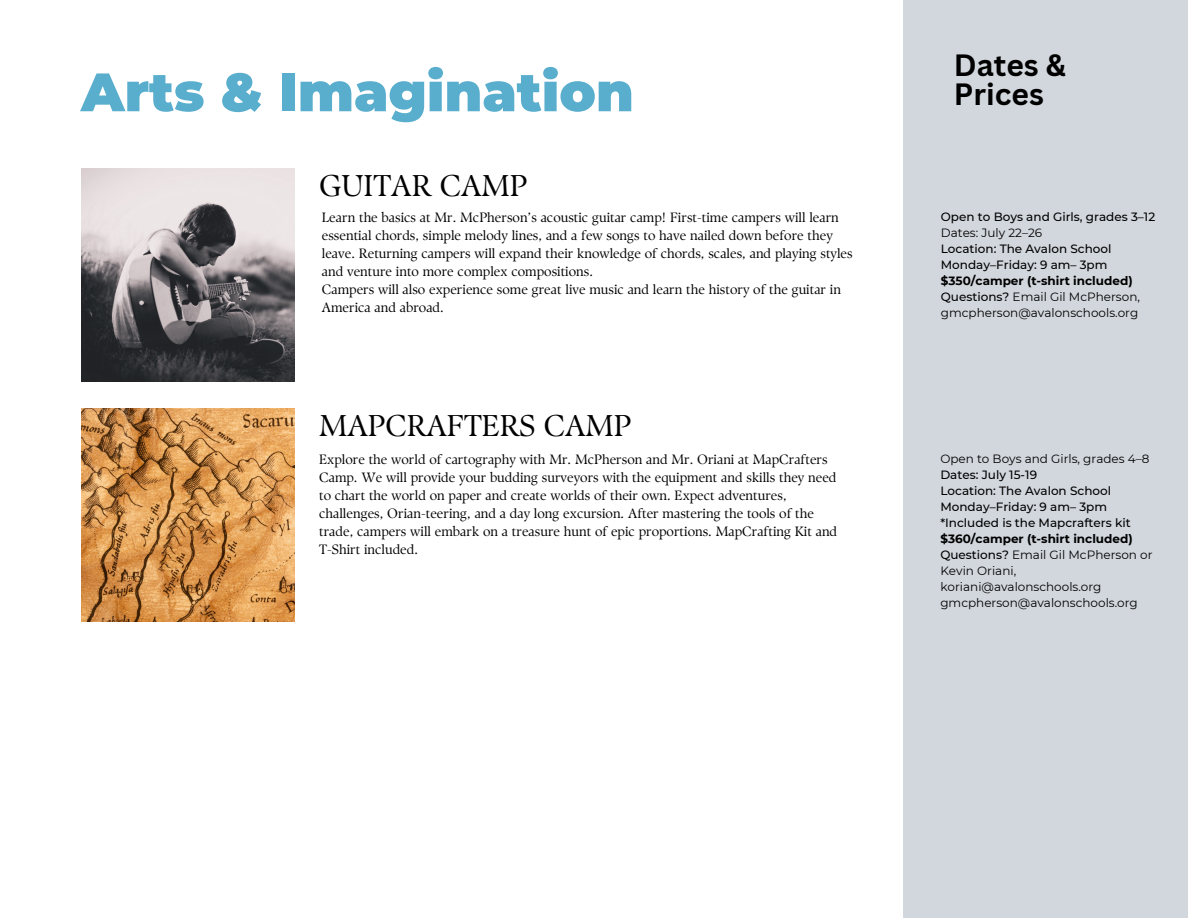
<style>
.page{position:relative;width:1188px;height:918px;background:#fff}
.page>*{position:absolute;margin:0;border:0;box-sizing:border-box;transform-origin:0 0}
.t1{font:900 54px "Montserrat";color:#59aecd}
.t2{font:30px "TY Serif D";color:#000}
.t3{font:700 30px/29.2px "Canva Sans";color:#000}
.t4{font:13.5px/18px "TY Serif D";color:#000}
.t5{font:12px/16px "Montserrat";color:#000}
.t6{font:500 12px/16px "Montserrat";color:#000}
.s1{font-weight:700}
.s2{font-weight:500}
</style>
<div class="page">
<div style="left:904px;top:0;width:284px;height:918px;background:#d2d7dd"></div>
<img style="left:81px;top:169px;width:213px;height:213px">
<img style="left:81px;top:408px;width:213px;height:214px">
<h1 class="t1" style="left:81px;top:59px;width:554px">Arts &amp; Imagination</h1>
<h2 class="t2" style="left:319px;top:168px;width:210px">GUITAR CAMP</h2>
<p class="t4" style="left:322px;top:208px;width:532px">Learn the basics at Mr. McPherson’s acoustic guitar camp! First-time campers will learn essential chords, simple melody lines, and a few songs to have nailed down before they leave. Returning campers will expand their knowledge of chords, scales, and playing styles and venture into more complex compositions.<br>Campers will also experience some great live music and learn the history of the guitar in America and abroad.</p>
<h2 class="t2" style="left:319px;top:407px;width:314px">MAPCRAFTERS CAMP</h2>
<p class="t4" style="left:319px;top:451px;width:520px">Explore the world of cartography with Mr. McPherson and Mr. Oriani at MapCrafters Camp. We will provide your budding surveyors with the equipment and skills they need to chart the world on paper and create worlds of their own. Expect adventures, challenges, Orian-teering, and a day long excursion. After mastering the tools of the trade, campers will embark on a treasure hunt of epic proportions. MapCrafting Kit and T-Shirt included.</p>
<h2 class="t3" style="left:954px;top:49px;width:113px">Dates &amp;<br>Prices</h2>
<p class="t6" style="left:941px;top:208px;width:216px">Open to Boys and Girls, grades 3–12</p>
<p class="t5" style="left:941px;top:224px;width:103px">Dates: July 22–26</p>
<p class="t6" style="left:941px;top:240px;width:172px">Location: The Avalon School<br>Monday–Friday: 9 am– 3pm</p>
<p class="t5" style="left:941px;top:272px;width:201px"><span class="s1">$350/camper (t-shirt included)<br></span><span class="s2">Questions?</span> Email Gil McPherson, gmcpherson@avalonschools.org</p>
<p class="t5" style="left:940px;top:451px;width:211px">Open to Boys and Girls, grades 4–8</p>
<p class="t6" style="left:940px;top:467px;width:192px">Dates: July 15-19<br>Location: The Avalon School<br>Monday–Friday: 9 am– 3pm *Included is the Mapcrafters kit</p>
<p class="t5" style="left:940px;top:531px;width:214px"><span class="s1">$360/camper (t-shirt included)<br></span><span class="s2">Questions?</span> Email Gil McPherson or<br>Kevin Oriani, koriani@avalonschools.org gmcpherson@avalonschools.org</p>
</div>
